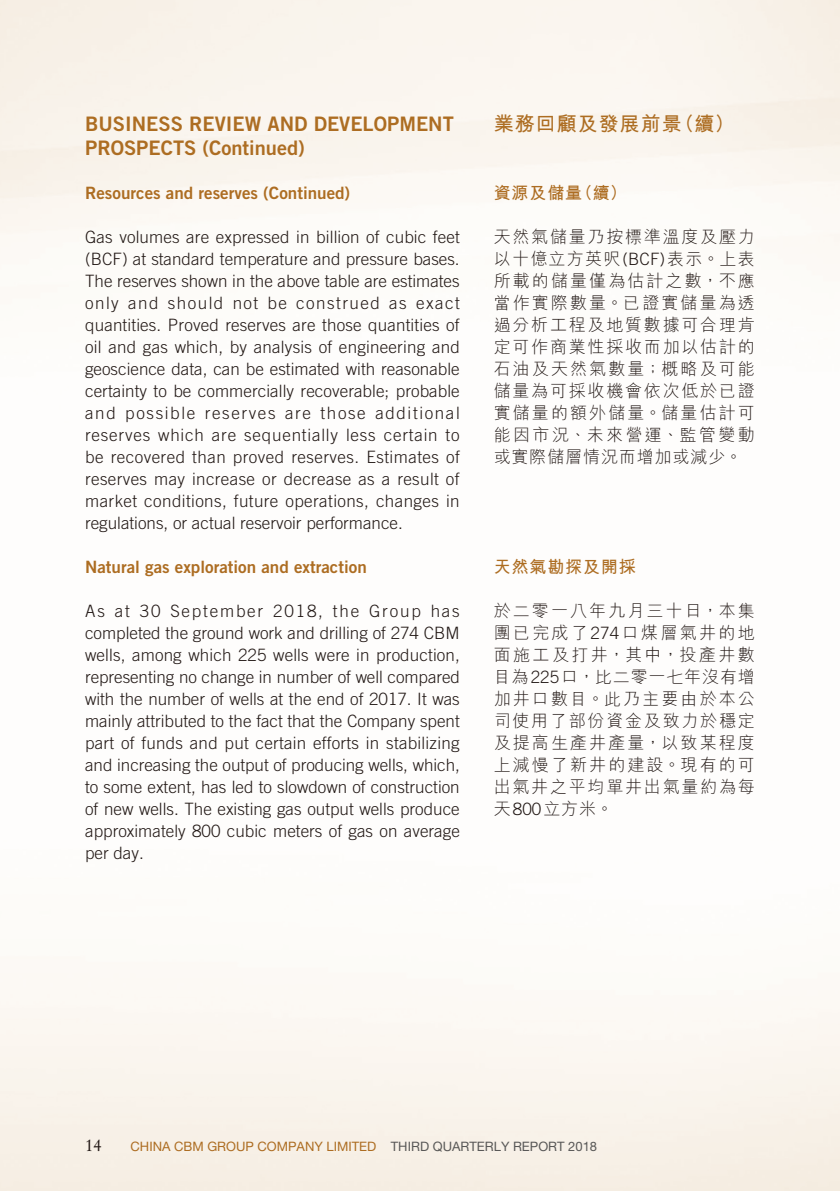
<style>
.page{position:relative;width:840px;height:1191px;background:#fff}
.page>*{position:absolute;margin:0;border:0;box-sizing:border-box;transform-origin:0 0}
.t1{font:20px/24px "Trade Gothic LT Std Bd 2";color:#ad6d22}
.t2{font:700 20px "M Hei HK";letter-spacing:.05em;color:#ad6d22}
.t3{font:300 17px/22px "Trade Gothic LT Std";color:#231916;text-align:justify}
.t4{font:300 17px/22px "M Hei HK";letter-spacing:.12em;color:#231916;text-align:justify}
.t5{font:17px "Trade Gothic LT Std Bd 2";color:#ad6d22}
.t6{font:700 17px "M Hei HK";letter-spacing:.05em;color:#ad6d22}
.t7{font:17px "Stempel Garamond LT Std";color:#231916}
.t8{font:13px "Helvetica Neue LT Std";color:#ad6d22}
.s1{font-family:"Trade Gothic LT Std"}
.s2{color:#595857}
</style>
<div class="page">
<p class="t1" style="left:85px;top:112px;width:370px">BUSINESS REVIEW AND DEVELOPMENT<br>PROSPECTS (Continued)</p>
<p class="t5" style="left:85px;top:182px;width:266px">Resources and reserves (Continued)</p>
<p class="t3" style="left:85px;top:225px;width:376px">Gas volumes are expressed in billion of cubic feet (BCF) at standard temperature and pressure bases.<br>The reserves shown in the above table are estimates only and should not be construed as exact quantities. Proved reserves are those quantities of oil and gas which, by analysis of engineering and geoscience data, can be estimated with reasonable certainty to be commercially recoverable; probable and possible reserves are those additional reserves which are sequentially less certain to be recovered than proved reserves. Estimates of reserves may increase or decrease as a result of market conditions, future operations, changes in regulations, or actual reservoir performance.</p>
<p class="t5" style="left:85px;top:556px;width:283px">Natural gas exploration and extraction</p>
<p class="t3" style="left:85px;top:599px;width:376px">As at 30 September 2018, the Group has completed the ground work and drilling of 274 CBM wells, among which 225 wells were in production, representing no change in number of well compared with the number of wells at the end of 2017. It was mainly attributed to the fact that the Company spent part of funds and put certain efforts in stabilizing and increasing the output of producing wells, which, to some extent, has led to slowdown of construction of new wells. The existing gas output wells produce approximately 800 cubic meters of gas on average per day.</p>
<p class="t2" style="left:493px;top:109px;width:242px">業務回顧及發展前景（續）</p>
<p class="t6" style="left:493px;top:180px;width:135px">資源及儲量（續）</p>
<p class="t4" style="left:493px;top:225px;width:262px">天然氣儲量乃按標準溫度及壓力以十億立方英呎<span class="s1">(BCF)</span>表示。上表所載的儲量僅為估計之數，不應當作實際數量。已證實儲量為透過分析工程及地質數據可合理肯定可作商業性採收而加以估計的石油及天然氣數量；概略及可能儲量為可採收機會依次低於已證實儲量的額外儲量。儲量估計可能因市況、未來營運、監管變動或實際儲層情況而增加或減少。</p>
<p class="t6" style="left:493px;top:554px;width:143px">天然氣勘探及開採</p>
<p class="t4" style="left:493px;top:599px;width:262px">於二零一八年九月三十日，本集團已完成了<span class="s1">274</span>口煤層氣井的地面施工及打井，其中，投產井數目為<span class="s1">225</span>口，比二零一七年沒有增加井口數目。此乃主要由於本公司使用了部份資金及致力於穩定及提高生產井產量，以致某程度上減慢了新井的建設。現有的可出氣井之平均單井出氣量約為每天<span class="s1">800</span>立方米。</p>
<p class="t7" style="left:85px;top:1134px;width:18px">14</p>
<p class="t8" style="left:130px;top:1138px;width:468px">CHINA CBM GROUP COMPANY LIMITED <span class="s2">THIRD QUARTERLY REPORT 2018</span></p>
</div>
